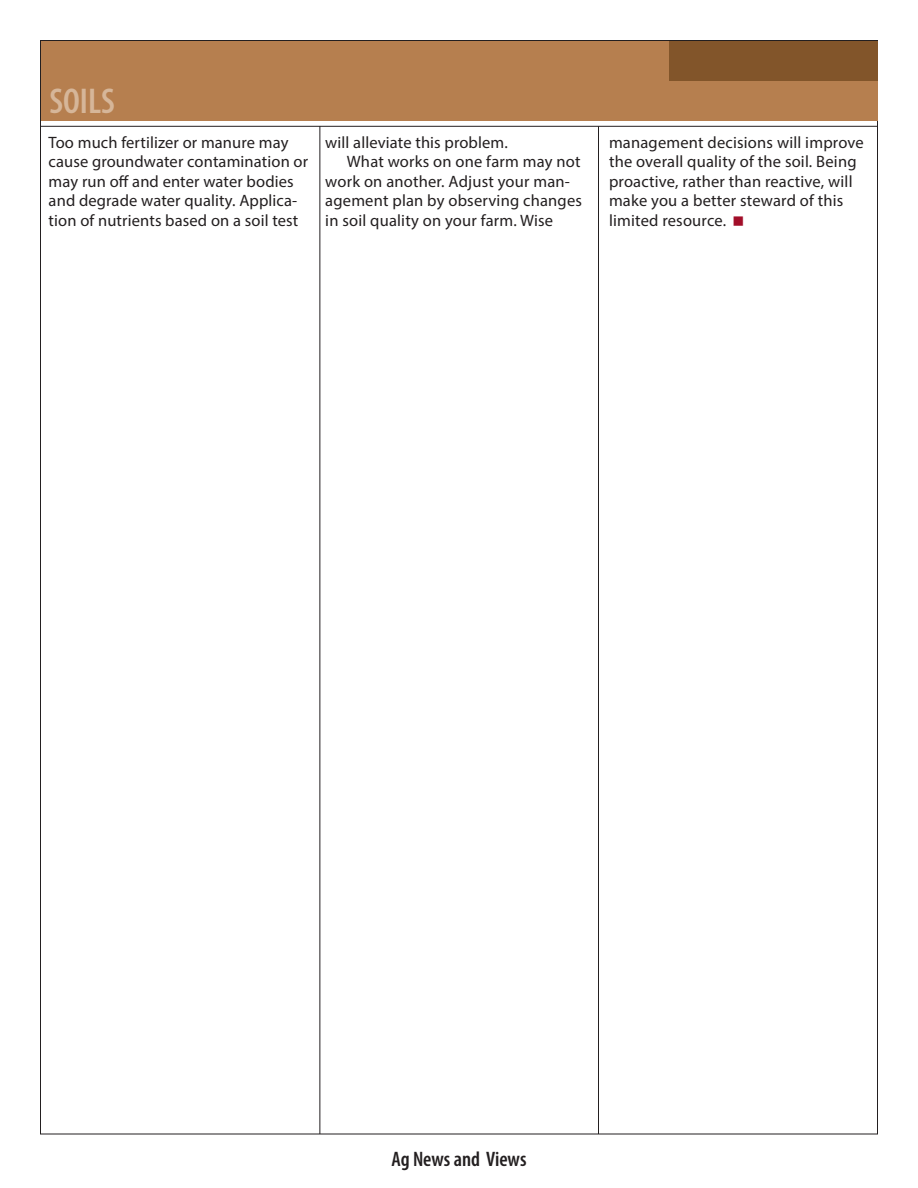
<style>
.page{position:relative;width:918px;height:1188px;background:#fff}
.page>*{position:absolute;margin:0;border:0;box-sizing:border-box;transform-origin:0 0}
.t1{font:600 condensed 36px "Myriad Pro";color:#d6b699}
.t2{font:600 condensed 21px "Myriad Pro";color:#231f20}
.Body_Text{font:16.5px/19.5px "Myriad Pro";letter-spacing:.01em;color:#231f20}
</style>
<div class="page">
<hr style="left:598px;top:126px;width:1px;height:1008px;background:#231f20">
<hr style="left:40px;top:126px;width:838px;height:1px;background:#231f20">
<hr style="left:320px;top:126px;width:1px;height:1008px;background:#231f20">
<div style="left:41px;top:41px;width:836px;height:79px;background:#b67f4f"></div>
<div style="left:669px;top:41px;width:208px;height:39px;background:#82552a"></div>
<p class="t1" style="left:50px;top:79px;width:67px">SOILS</p>
<p class="Body_Text" style="left:49px;top:132px;width:261px">Too much fertilizer or manure may cause groundwater contamination or may run off and enter water bodies and degrade water quality. Applica&shy;tion of nutrients based on a soil test</p>
<p class="Body_Text" style="left:325px;top:132px;width:184px">will alleviate this problem.</p>
<p class="Body_Text" style="left:325px;top:152px;width:258px;text-indent:22px">What works on one farm may not work on another. Adjust your man&shy;agement plan by observing changes in soil quality on your farm. Wise</p>
<p class="Body_Text" style="left:609px;top:132px;width:256px">management decisions will improve the overall quality of the soil. Being proactive, rather than reactive, will make you a better steward of this limited resource.</p>
<p class="t2" style="left:391px;top:1146px;width:137px">Ag News and Views</p>
</div>
